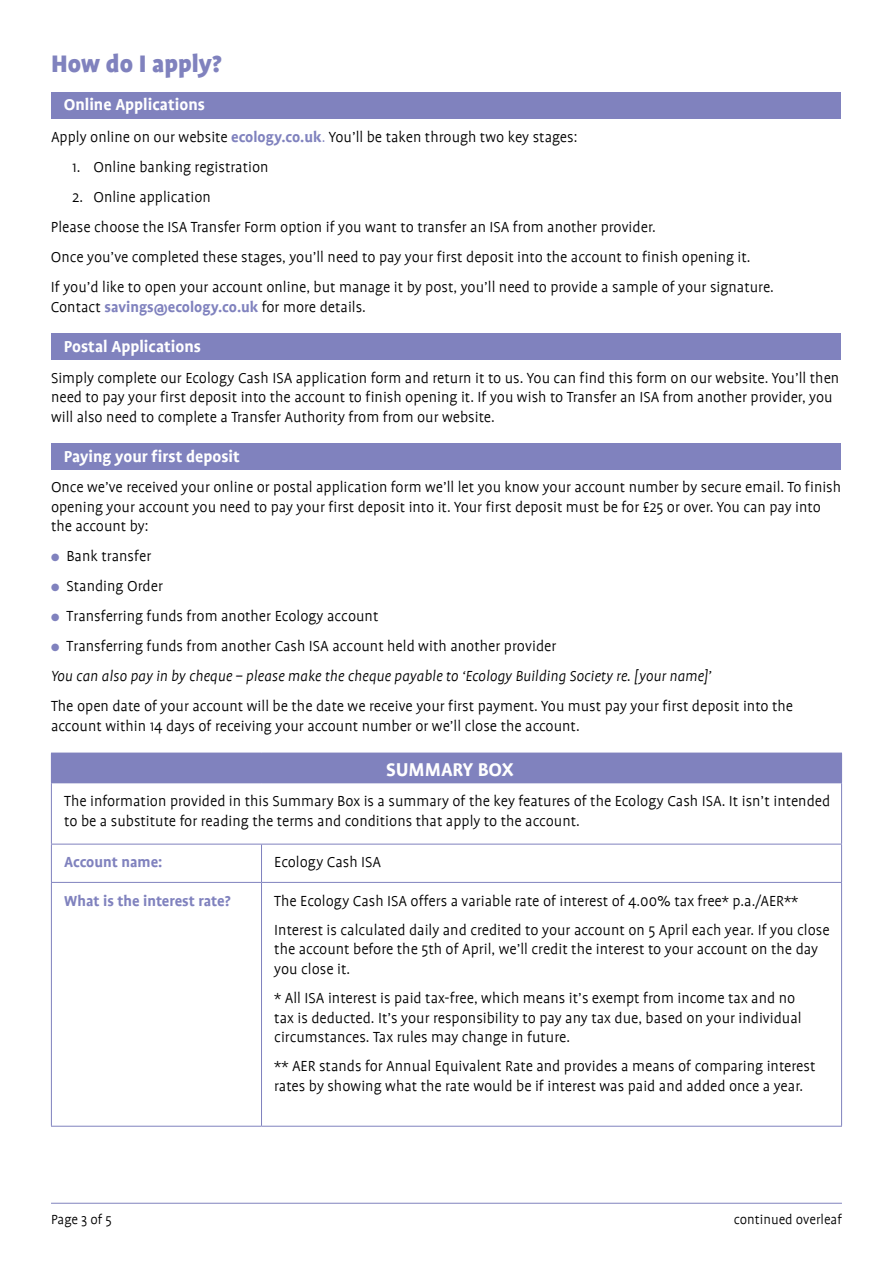
<style>
.page{position:relative;width:893px;height:1263px;background:#fff}
.page>*{position:absolute;margin:0;border:0;box-sizing:border-box;transform-origin:0 0}
.t1{font:900 27px "Profile";color:#8082be}
.t2{font:700 21px "Profile";color:#fff}
.t3{font:700 18px "Profile";color:#fff}
.t4{font:300 16.5px/19.5px "Profile";color:#000}
.t5{font:italic 300 16.5px/30px "Profile";color:#000}
.t6{font:700 16.5px "Profile";color:#8082be}
.t7{font:300 15px "Profile";color:#000}
.s1{font-weight:700;color:#8082be}
.s2{color:#8082be}
.s3{font-style:normal}
</style>
<div class="page">
<div style="left:51px;top:92px;width:789px;height:27px;background:#8082be"></div>
<div style="left:51px;top:333px;width:789px;height:27px;background:#8082be"></div>
<div style="left:51px;top:443px;width:789px;height:27px;background:#8082be"></div>
<hr style="left:51px;top:1203px;width:791px;height:1px;background:#8082be">
<div style="left:51px;top:753px;width:791px;height:30px;background:#8082be"></div>
<hr style="left:51px;top:783px;width:1px;height:61px;background:#8082be">
<hr style="left:841px;top:783px;width:1px;height:61px;background:#8082be">
<hr style="left:51px;top:844px;width:1px;height:38px;background:#8082be">
<hr style="left:51px;top:883px;width:1px;height:243px;background:#8082be">
<hr style="left:51px;top:844px;width:210px;height:1px;background:#8082be">
<hr style="left:51px;top:882px;width:210px;height:1px;background:#8082be">
<hr style="left:51px;top:1126px;width:210px;height:1px;background:#8082be">
<hr style="left:261px;top:844px;width:1px;height:38px;background:#8082be">
<hr style="left:261px;top:883px;width:1px;height:243px;background:#8082be">
<hr style="left:261px;top:844px;width:581px;height:1px;background:#8082be">
<hr style="left:841px;top:844px;width:1px;height:38px;background:#8082be">
<hr style="left:841px;top:883px;width:1px;height:243px;background:#8082be">
<hr style="left:261px;top:882px;width:581px;height:1px;background:#8082be">
<hr style="left:261px;top:1126px;width:581px;height:1px;background:#8082be">
<h1 class="t1" style="left:51px;top:49px;width:172px">How do I apply?</h1>
<p class="t3" style="left:64px;top:95px;width:143px">Online Applications</p>
<p class="t4" style="left:51px;top:127px;width:528px">Apply online on our website <span class="s1">ecology.co.uk</span><span class="s2">.</span> You’ll be taken through two key stages:</p>
<p class="t4" style="left:72px;top:157px;width:198px">1. Online banking registration</p>
<p class="t4" style="left:51px;top:182px;width:724px;line-height:30px;text-indent:21px">2. Online application<br>Please choose the ISA Transfer Form option if you want to transfer an ISA from another provider.<br>Once you’ve completed these stages, you’ll need to pay your first deposit into the account to finish opening it.<br>If you’d like to open your account online, but manage it by post, you’ll need to provide a sample of your signature.</p>
<p class="t4" style="left:51px;top:297px;width:316px">Contact <span class="s1">savings@ecology.co.uk</span> for more details.</p>
<p class="t3" style="left:64px;top:336px;width:139px">Postal Applications</p>
<p class="t4" style="left:51px;top:368px;width:790px">Simply complete our Ecology Cash ISA application form and return it to us. You can find this form on our website. You’ll then need to pay your first deposit into the account to finish opening it. If you wish to Transfer an ISA from another provider, you will also need to complete a Transfer Authority from from our website.</p>
<p class="t3" style="left:64px;top:446px;width:178px">Paying your first deposit</p>
<p class="t4" style="left:51px;top:478px;width:792px">Once we’ve received your online or postal application form we’ll let you know your account number by secure email. To finish opening your account you need to pay your first deposit into it. Your first deposit must be for £25 or over. You can pay into the account by:</p>
<p class="t4" style="left:51px;top:547px;width:102px"><span class="s2">●</span> Bank transfer</p>
<p class="t4" style="left:51px;top:577px;width:113px"><span class="s2">●</span> Standing Order</p>
<p class="t4" style="left:51px;top:607px;width:329px"><span class="s2">●</span> Transferring funds from another Ecology account</p>
<p class="t5" style="left:51px;top:631px;width:662px"><span class="s2">●</span> <span class="s3">Transferring funds from another Cash ISA account held with another provider<br></span>You can also pay in by cheque – please make the cheque payable to ‘Ecology Building Society re. [your name]’</p>
<p class="t4" style="left:51px;top:697px;width:744px">The open date of your account will be the date we receive your first payment. You must pay your first deposit into the account within 14 days of receiving your account number or we’ll close the account.</p>
<p class="t2" style="left:386px;top:758px;width:129px">SUMMARY BOX</p>
<p class="t4" style="left:64px;top:791px;width:768px">The information provided in this Summary Box is a summary of the key features of the Ecology Cash ISA. It isn’t intended to be a substitute for reading the terms and conditions that apply to the account.</p>
<p class="t6" style="left:64px;top:853px;width:100px">Account name:</p>
<p class="t4" style="left:274px;top:853px;width:108px">Ecology Cash ISA</p>
<p class="t6" style="left:64px;top:892px;width:168px">What is the interest rate?</p>
<p class="t4" style="left:274px;top:886px;width:557px;line-height:29.2px">The Ecology Cash ISA offers a variable rate of interest of 4.00% tax free* p.a./AER**<br>Interest is calculated daily and credited to your account on 5 April each year. If you close</p>
<p class="t4" style="left:274px;top:940px;width:545px">the account before the 5th of April, we’ll credit the interest to your account on the day you close it.</p>
<p class="t4" style="left:274px;top:988px;width:529px">* All ISA interest is paid tax-free, which means it’s exempt from income tax and no tax is deducted. It’s your responsibility to pay any tax due, based on your individual circumstances. Tax rules may change in future.</p>
<p class="t4" style="left:274px;top:1057px;width:543px">** AER stands for Annual Equivalent Rate and provides a means of comparing interest rates by showing what the rate would be if interest was paid and added once a year.</p>
<p class="t7" style="left:51px;top:1211px;width:62px">Page 3 of 5</p>
<p class="t7" style="left:734px;top:1211px;width:110px">continued overleaf</p>
</div>
